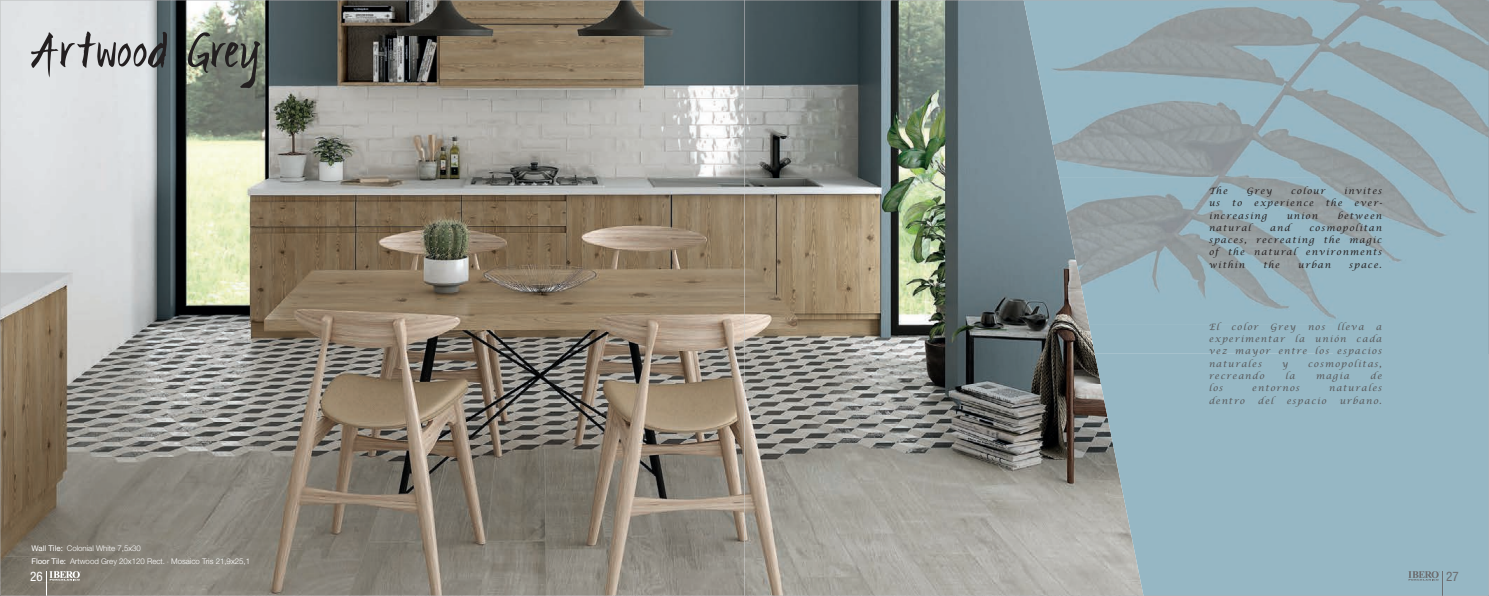
<style>
.page{position:relative;width:1489px;height:596px;background:#fff}
.page>*{position:absolute;margin:0;border:0;box-sizing:border-box;transform-origin:0 0}
.t1{font:condensed 13.12px "Helvetica Neue LT Std";color:#fff}
.t2{font:condensed 13.12px "Helvetica Neue LT Std";color:#6c6d70}
.t3{font:italic 8.75px/12.2px "Lucida Calligraphy";letter-spacing:.12em;color:#231f20;text-align:justify}
.t4{font:italic 8.75px/12.2px "Lucida Calligraphy";letter-spacing:.12em;color:#57585a;text-align:justify}
.t5{font:300 7.88px/13.1px "Helvetica Neue LT Std";color:#fff}
.s1{font-weight:400}
.s2{font-size:6.12px}
</style>
<div class="page">
<img style="left:31px;top:31px;width:1063px;height:563px">
<div style="left:1094px;top:353px;width:313px;height:241px;background:#96b7c4"></div>
<img style="left:1083px;top:353px;width:30px;height:95px">
<img style="left:1113px;top:446px;width:30px;height:148px">
<img style="left:1094px;top:27px;width:238px;height:150px">
<img style="left:1332px;top:27px;width:155px;height:326px">
<img style="left:1094px;top:177px;width:239px;height:147px">
<img style="left:1023px;top:27px;width:71px;height:326px">
<svg style="left:31px;top:32px;width:229px;height:56px;background:#939795"></svg>
<img style="left:0;top:0;width:1023px;height:31px">
<img style="left:0;top:31px;width:31px;height:564px">
<img style="left:1023px;top:0;width:465px;height:27px">
<img style="left:1487px;top:27px;width:1px;height:326px">
<img style="left:81px;top:594px;width:1062px;height:1px">
<hr style="left:1143px;top:594px;width:299px;height:1px;background:#97abb5">
<div style="left:1407px;top:353px;width:81px;height:242px;background:#96b7c4"></div>
<svg style="left:31px;top:570px;width:50px;height:25px"></svg>
<img style="left:744px;top:1px;width:1px;height:593px">
<p class="t3" style="left:1208px;top:185px;width:20px">The</p>
<p class="t3" style="left:1246px;top:185px;width:27px">Grey</p>
<p class="t3" style="left:1290px;top:185px;width:36px">colour</p>
<p class="t3" style="left:1343px;top:185px;width:39px">invites</p>
<p class="t3" style="left:1208px;top:197px;width:13px">us</p>
<p class="t3" style="left:1231px;top:197px;width:12px">to</p>
<p class="t3" style="left:1253px;top:197px;width:61px">experience</p>
<p class="t3" style="left:1325px;top:197px;width:18px">the</p>
<p class="t3" style="left:1354px;top:197px;width:29px">ever-</p>
<p class="t3" style="left:1208px;top:209px;width:60px">increasing</p>
<p class="t3" style="left:1286px;top:209px;width:33px">union</p>
<p class="t3" style="left:1337px;top:209px;width:46px">between</p>
<p class="t3" style="left:1208px;top:222px;width:44px">natural</p>
<p class="t3" style="left:1269px;top:222px;width:22px">and</p>
<p class="t3" style="left:1208px;top:222px;width:175px;text-indent:100px">cosmopolitan spaces, recreating the magic of the natural environments within</p>
<p class="t3" style="left:1262px;top:258px;width:18px">the</p>
<p class="t3" style="left:1297px;top:258px;width:34px">urban</p>
<p class="t3" style="left:1348px;top:258px;width:34px">space.</p>
<p class="t4" style="left:1208px;top:321px;width:12px">El</p>
<p class="t4" style="left:1230px;top:321px;width:29px">color</p>
<p class="t4" style="left:1269px;top:321px;width:27px">Grey</p>
<p class="t4" style="left:1307px;top:321px;width:19px">nos</p>
<p class="t4" style="left:1336px;top:321px;width:28px">lleva</p>
<p class="t4" style="left:1208px;top:321px;width:174px;text-indent:167px">a experimentar la unión cada vez mayor entre los espacios naturales</p>
<p class="t4" style="left:1281px;top:357px;width:8px">y</p>
<p class="t4" style="left:1307px;top:357px;width:75px">cosmopolitas,</p>
<p class="t4" style="left:1208px;top:370px;width:57px">recreando</p>
<p class="t4" style="left:1284px;top:370px;width:11px">la</p>
<p class="t4" style="left:1315px;top:370px;width:35px">magia</p>
<p class="t4" style="left:1369px;top:370px;width:13px">de</p>
<p class="t4" style="left:1208px;top:382px;width:16px">los</p>
<p class="t4" style="left:1251px;top:382px;width:49px">entornos</p>
<p class="t4" style="left:1328px;top:382px;width:54px">naturales</p>
<p class="t4" style="left:1208px;top:394px;width:38px">dentro</p>
<p class="t4" style="left:1257px;top:394px;width:17px">del</p>
<p class="t4" style="left:1286px;top:394px;width:41px">espacio</p>
<p class="t4" style="left:1339px;top:394px;width:44px">urbano.</p>
<p class="t5" style="left:32px;top:541px;width:220px"><span class="s1">Wall Tile:</span> Colonial White 7,5x30<br><span class="s1">Floor Tile:</span> Artwood Grey 20x120 Rect. <span class="s2">·</span> Mosaico Tris 21,9x25,1</p>
<h1 class="t1" style="left:30px;top:568px;width:14px">26</h1>
<h1 class="t2" style="left:1445px;top:568px;width:14px">27</h1>
</div>
